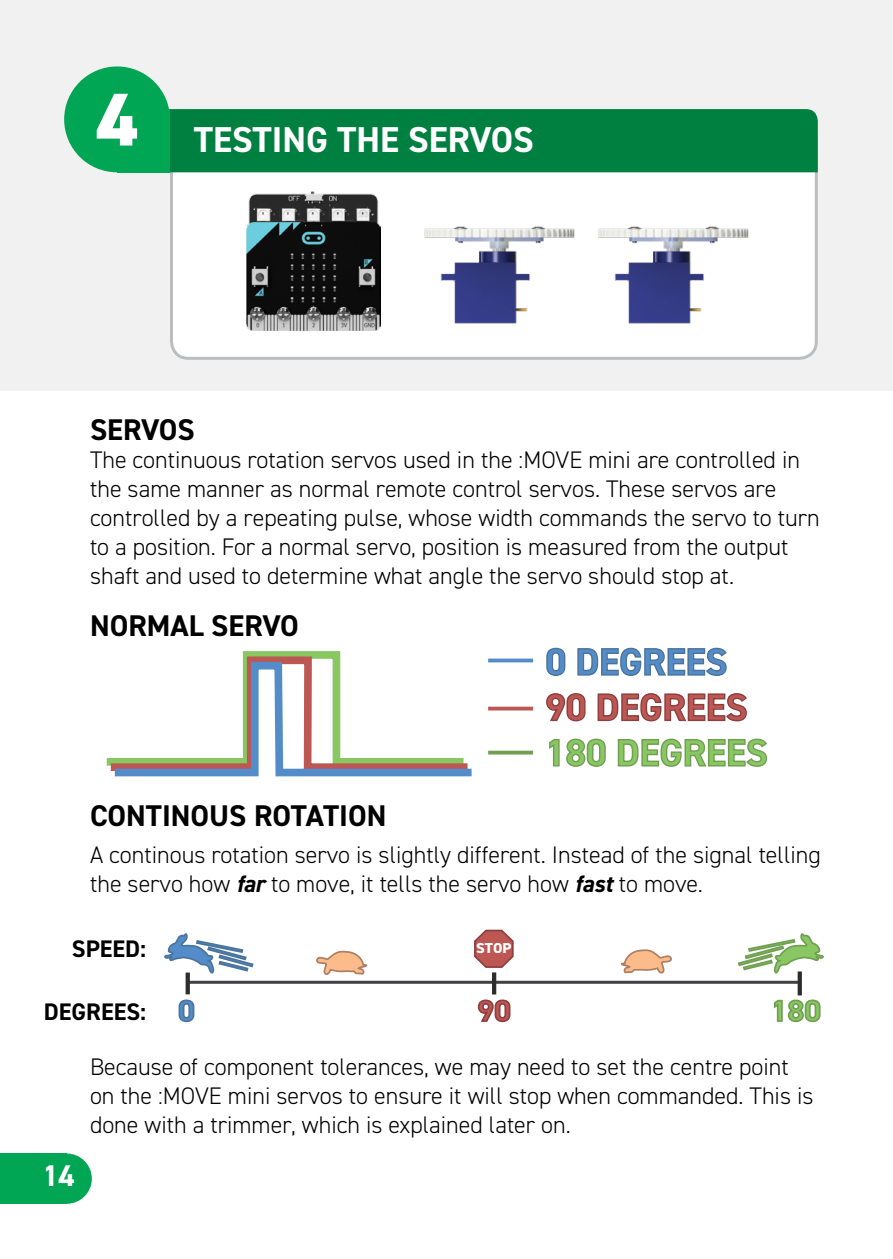
<style>
.page{position:relative;width:893px;height:1259px;background:#fff}
.page>*{position:absolute;margin:0;border:0;box-sizing:border-box;transform-origin:0 0}
.t1{font:700 37.8px "DIN2014";color:#89c763}
.t2{font:700 37.8px "DIN2014";color:#bd5754}
.t3{font:700 37.8px "DIN2014";color:#548bc9}
.t4{font:700 36px "DIN2014";color:#fff}
.t5{font:700 30px "DIN2014";color:#000}
.t6{font:700 30px "DIN2014";color:#fff}
.t7{font:300 24px/28.8px "DIN2014";color:#000}
.t8{font:700 24px "DIN2014";color:#000}
.t9{font:800 14.4px "DIN2014";color:#fff;scale:1.04 1}
.s1{font-weight:700;font-style:italic}
</style>
<div class="page">
<div style="left:0;top:0;width:893px;height:390px;background:#f1f1f2"></div>
<div style="left:0;top:1153px;width:67px;height:50px;background:#00a653"></div>
<div style="left:42px;top:1153px;width:50px;height:50px;background:#00a653;border-radius:50%"></div>
<div style="left:171px;top:122px;width:645px;height:236px;background:#fff;border-radius:17px"></div>
<div style="left:170px;top:121px;width:648px;height:239px;border:3px solid #bbbdbf;border-radius:17px"></div>
<div style="left:170px;top:109px;width:648px;height:63px;background:#008040"></div>
<div style="left:64px;top:66px;width:106px;height:106px;background:#00a653;border-radius:50%"></div>
<div style="left:117px;top:109px;width:53px;height:63px;background:#00a653"></div>
<img style="left:246px;top:191px;width:135px;height:139px">
<img style="left:424px;top:226px;width:325px;height:98px">
<hr style="left:187px;top:980px;width:614px;height:3px;background:#414042">
<svg style="left:178px;top:999px;width:17px;height:24px"></svg>
<svg style="left:477px;top:999px;width:34px;height:24px"></svg>
<svg style="left:773px;top:999px;width:48px;height:24px"></svg>
<svg style="left:186px;top:975px;width:4px;height:19px"></svg>
<hr style="left:492px;top:972px;width:4px;height:22px;background:#2d2d2c">
<svg style="left:798px;top:975px;width:4px;height:20px"></svg>
<svg style="left:620px;top:949px;width:52px;height:25px"></svg>
<svg style="left:316px;top:950px;width:52px;height:25px"></svg>
<svg style="left:737px;top:933px;width:87px;height:42px"></svg>
<svg style="left:164px;top:933px;width:90px;height:42px"></svg>
<svg style="left:474px;top:929px;width:40px;height:39px"></svg>
<svg style="left:106px;top:652px;width:235px;height:114px"></svg>
<svg style="left:107px;top:658px;width:365px;height:119px"></svg>
<svg style="left:546px;top:647px;width:20px;height:29px"></svg>
<svg style="left:577px;top:647px;width:150px;height:29px"></svg>
<svg style="left:546px;top:693px;width:40px;height:29px"></svg>
<svg style="left:597px;top:693px;width:150px;height:29px"></svg>
<svg style="left:549px;top:738px;width:57px;height:29px"></svg>
<svg style="left:617px;top:738px;width:151px;height:29px"></svg>
<svg style="left:488px;top:658px;width:45px;height:4px"></svg>
<svg style="left:488px;top:706px;width:45px;height:4px"></svg>
<svg style="left:488px;top:750px;width:45px;height:4px"></svg>
<h2 class="t4" style="left:96px;top:116px;width:439px"><sup>4</sup> TESTING THE SERVOS</h2>
<p class="t5" style="left:90px;top:409px;width:106px">SERVOS</p>
<p class="t7" style="left:90px;top:446px;width:731px">The continuous rotation servos used in the :MOVE mini are controlled in the same manner as normal remote control servos. These servos are controlled by a repeating pulse, whose width commands the servo to turn to a position. For a normal servo, position is measured from the output shaft and used to determine what angle the servo should stop at.</p>
<p class="t5" style="left:90px;top:605px;width:210px">NORMAL SERVO</p>
<p class="t5" style="left:90px;top:795px;width:298px">CONTINOUS ROTATION</p>
<h1 class="t3" style="left:546px;top:637px;width:183px">0 DEGREES</h1>
<h1 class="t2" style="left:545px;top:682px;width:204px">90 DEGREES</h1>
<h1 class="t1" style="left:545px;top:727px;width:224px">180 DEGREES</h1>
<p class="t7" style="left:90px;top:841px;width:732px">A continous rotation servo is slightly different. Instead of the signal telling the servo how <span class="s1">far</span> to move, it tells the servo how <span class="s1">fast</span> to move.</p>
<p class="t8" style="left:72px;top:933px;width:76px">SPEED:</p>
<p class="t8" style="left:44px;top:996px;width:104px">DEGREES:</p>
<p class="t9" style="left:476px;top:938px;width:35px">STOP</p>
<p class="t6" style="left:42px;top:1155px;width:34px">14</p>
<p class="t7" style="left:90px;top:1052px;width:725px">Because of component tolerances, we may need to set the centre point on the :MOVE mini servos to ensure it will stop when commanded. This is done with a trimmer, which is explained later on.</p>
</div>
